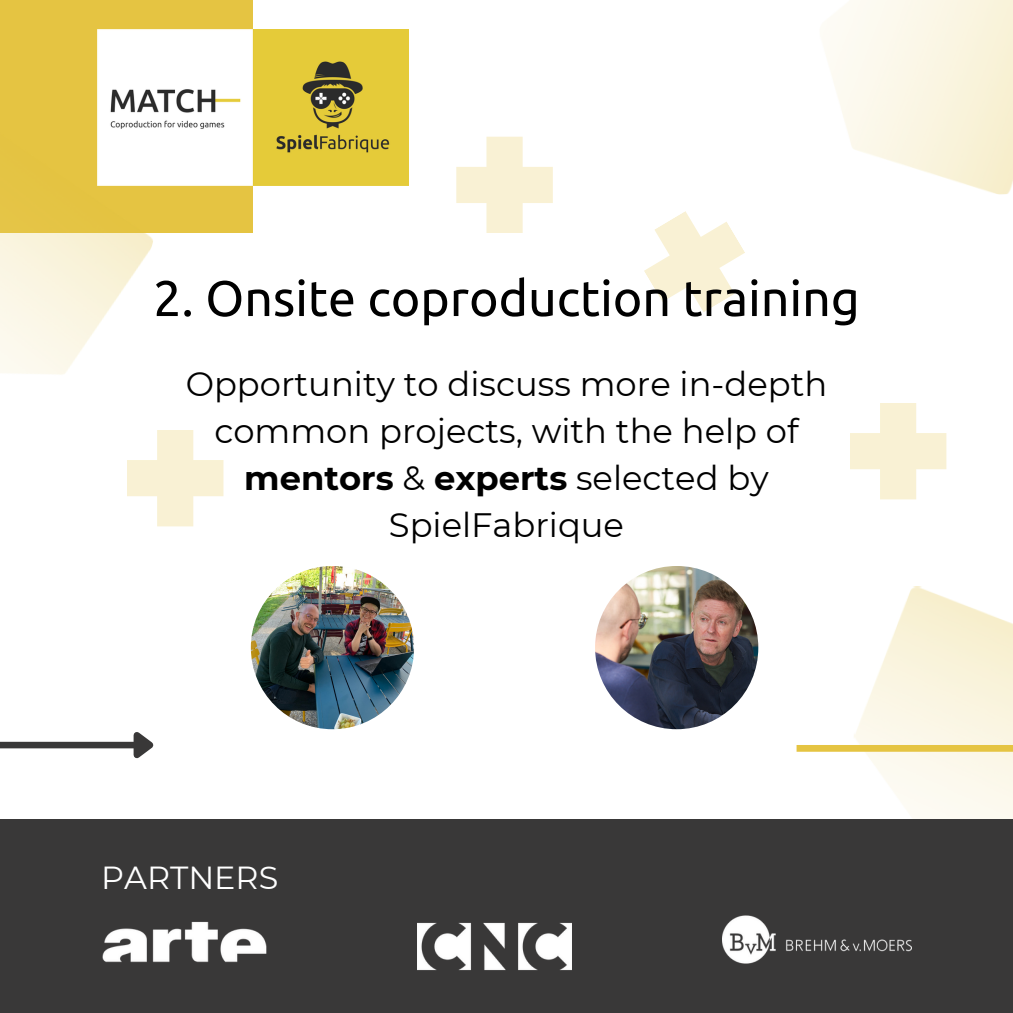
<style>
.page{position:relative;width:1013px;height:1013px;background:#fff}
.page>*{position:absolute;margin:0;border:0;box-sizing:border-box;transform-origin:0 0}
.t1{font:50px "Ubuntu";color:#000}
.t2{font:33.75px/46.9px "Montserrat";color:#000;text-align:center}
.t3{font:31.88px "Montserrat";color:#fff}
.s1{font-weight:700}
</style>
<div class="page">
<div style="left:0;top:0;width:253px;height:233px;background:#e5c442"></div>
<img style="left:868px;top:586px;width:144px;height:233px">
<div style="left:0;top:819px;width:1012px;height:193px;background:#393838"></div>
<img style="left:418px;top:922px;width:153px;height:49px">
<img style="left:102px;top:921px;width:165px;height:42px">
<img style="left:722px;top:915px;width:189px;height:49px">
<svg style="left:127px;top:430px;width:96px;height:96px"></svg>
<svg style="left:850px;top:403px;width:96px;height:96px"></svg>
<svg style="left:644px;top:211px;width:101px;height:101px"></svg>
<svg style="left:456px;top:137px;width:97px;height:96px"></svg>
<img style="left:0;top:108px;width:171px;height:267px">
<img style="left:98px;top:29px;width:310px;height:156px">
<img style="left:251px;top:566px;width:163px;height:163px;border-radius:50%">
<img style="left:595px;top:566px;width:163px;height:163px;border-radius:50%">
<svg style="left:796px;top:702px;width:216px;height:92px;fill:#fcf9ed"></svg>
<div style="left:0;top:741px;width:135px;height:7px;background:#393838"></div>
<svg style="left:128px;top:732px;width:26px;height:27px"></svg>
<p class="t1" style="left:153px;top:269px;width:708px">2. Onsite coproduction training</p>
<h2 class="t2" style="left:186px;top:360px;width:643px">Opportunity to discuss more in-depth common projects, with the help of <span class="s1">mentors</span> &amp; <span class="s1">experts</span> selected by<br>SpielFabrique</h2>
<p class="t3" style="left:101px;top:858px;width:178px">PARTNERS</p>
</div>
